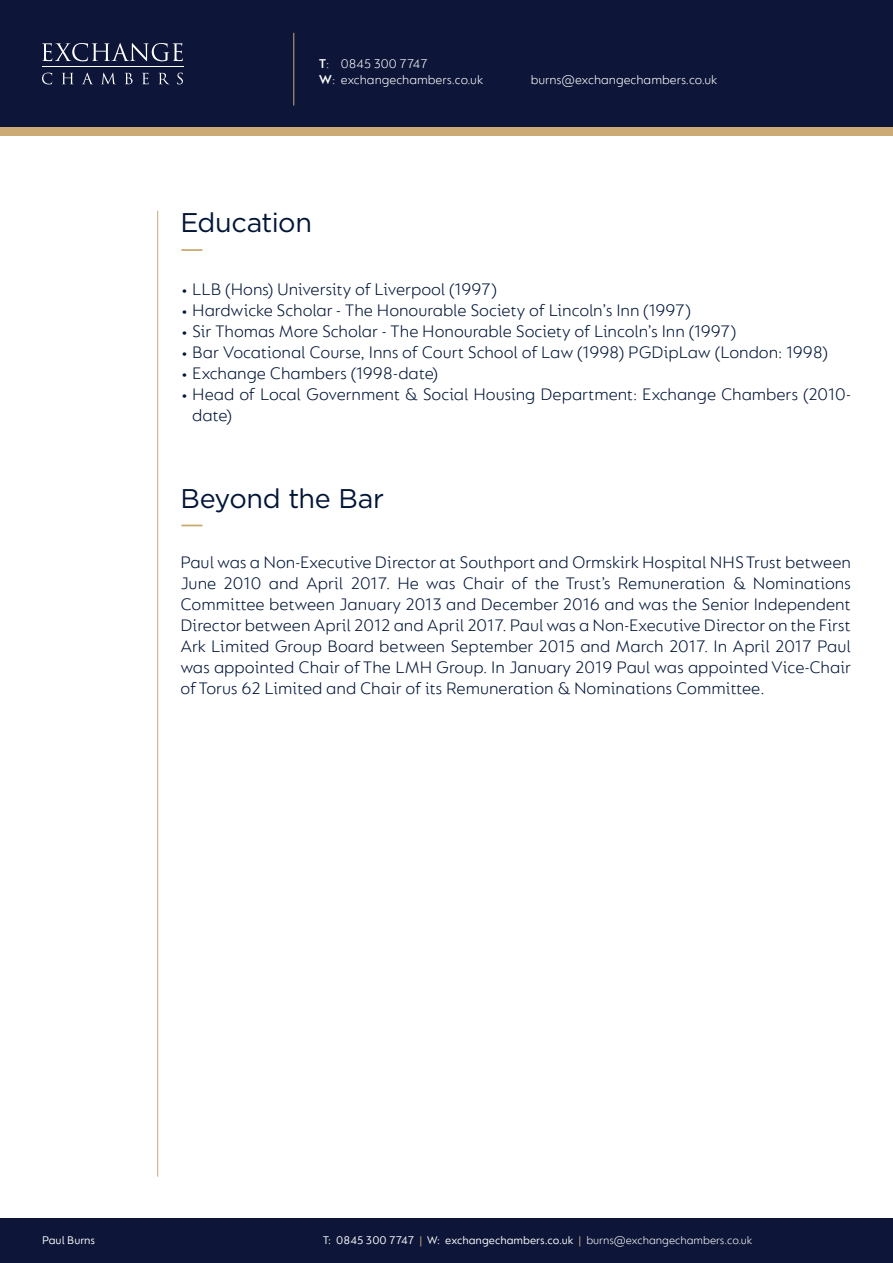
<style>
.page{position:relative;width:893px;height:1263px;background:#fff}
.page>*{position:absolute;margin:0;border:0;box-sizing:border-box;transform-origin:0 0}
.t1{font:27px "Gotham";letter-spacing:-.015em;color:#001537}
.t2{font:300 18px/21px "FS Lucas";letter-spacing:-.005em;color:#001537}
.t3{font:300 13.5px/16.2px "FS Lucas";color:#fff}
.t4{font:12px "FS Lucas";color:#fff}
.s1{font-weight:600}
.s2{color:#cbaa76}
.s3{font-weight:300}
</style>
<div class="page">
<div style="left:0;top:64px;width:893px;height:72px;background:#cbaa76"></div>
<div style="left:0;top:0;width:893px;height:127px;background:#0d1638"></div>
<div style="left:0;top:1219px;width:893px;height:44px;background:#0d1638"></div>
<hr style="left:42px;top:67px;width:142px;height:1px;background:#fff">
<svg style="left:42px;top:43px;width:141px;height:18px"></svg>
<svg style="left:42px;top:73px;width:10px;height:11px"></svg>
<svg style="left:62px;top:73px;width:11px;height:11px"></svg>
<svg style="left:82px;top:73px;width:11px;height:11px"></svg>
<svg style="left:102px;top:73px;width:13px;height:11px"></svg>
<svg style="left:125px;top:73px;width:8px;height:11px"></svg>
<svg style="left:142px;top:73px;width:7px;height:11px"></svg>
<svg style="left:159px;top:73px;width:10px;height:11px"></svg>
<svg style="left:177px;top:73px;width:6px;height:11px"></svg>
<hr style="left:293px;top:33px;width:1px;height:73px;background:#cbaa76">
<hr style="left:157px;top:211px;width:1px;height:966px;background:#cbaa76">
<hr style="left:181px;top:249px;width:21px;height:2px;background:#cbaa76">
<svg style="left:181px;top:525px;width:21px;height:1px"></svg>
<p class="t3" style="left:319px;top:55px;width:166px"><span class="s1">T</span>: 0845 300 7747<br><span class="s1">W</span>: exchangechambers.co.uk</p>
<p class="t3" style="left:531px;top:71px;width:188px">burns@exchangechambers.co.uk</p>
<p class="t1" style="left:180px;top:205px;width:133px">Education</p>
<p class="t2" style="left:180px;top:278px;width:318px">• LLB (Hons) University of Liverpool (1997)</p>
<p class="t2" style="left:180px;top:299px;width:512px">• Hardwicke Scholar - The Honourable Society of Lincoln’s Inn (1997)</p>
<p class="t2" style="left:180px;top:320px;width:558px">• Sir Thomas More Scholar - The Honourable Society of Lincoln’s Inn (1997)</p>
<p class="t2" style="left:180px;top:341px;width:649px">• Bar Vocational Course, Inns of Court School of Law (1998) PGDipLaw (London: 1998)</p>
<p class="t2" style="left:180px;top:362px;width:259px">• Exchange Chambers (1998-date)</p>
<p class="t2" style="left:192px;top:383px;width:660px;text-indent:-12px">• Head of Local Government &amp; Social Housing Department: Exchange Chambers (2010- date)</p>
<p class="t1" style="left:180px;top:481px;width:205px">Beyond the Bar</p>
<p class="t2" style="left:180px;top:551px;width:672px;text-align:justify">Paul was a Non-Executive Director at Southport and Ormskirk Hospital NHS Trust between June 2010 and April 2017. He was Chair of the Trust’s Remuneration &amp; Nominations Committee between January 2013 and December 2016 and was the Senior Independent Director between April 2012 and April 2017. Paul was a Non-Executive Director on the First Ark Limited Group Board between September 2015 and March 2017. In April 2017 Paul was appointed Chair of The LMH Group. In January 2019 Paul was appointed Vice-Chair of Torus 62 Limited and Chair of its Remuneration &amp; Nominations Committee.</p>
<p class="t4" style="left:42px;top:1233px;width:55px">Paul Burns</p>
<p class="t4" style="left:323px;top:1233px;width:431px">T: 0845 300 7747 <span class="s2">|</span> W: exchangechambers.co.uk <span class="s2">|</span> <span class="s3">burns@exchangechambers.co.uk</span></p>
</div>
